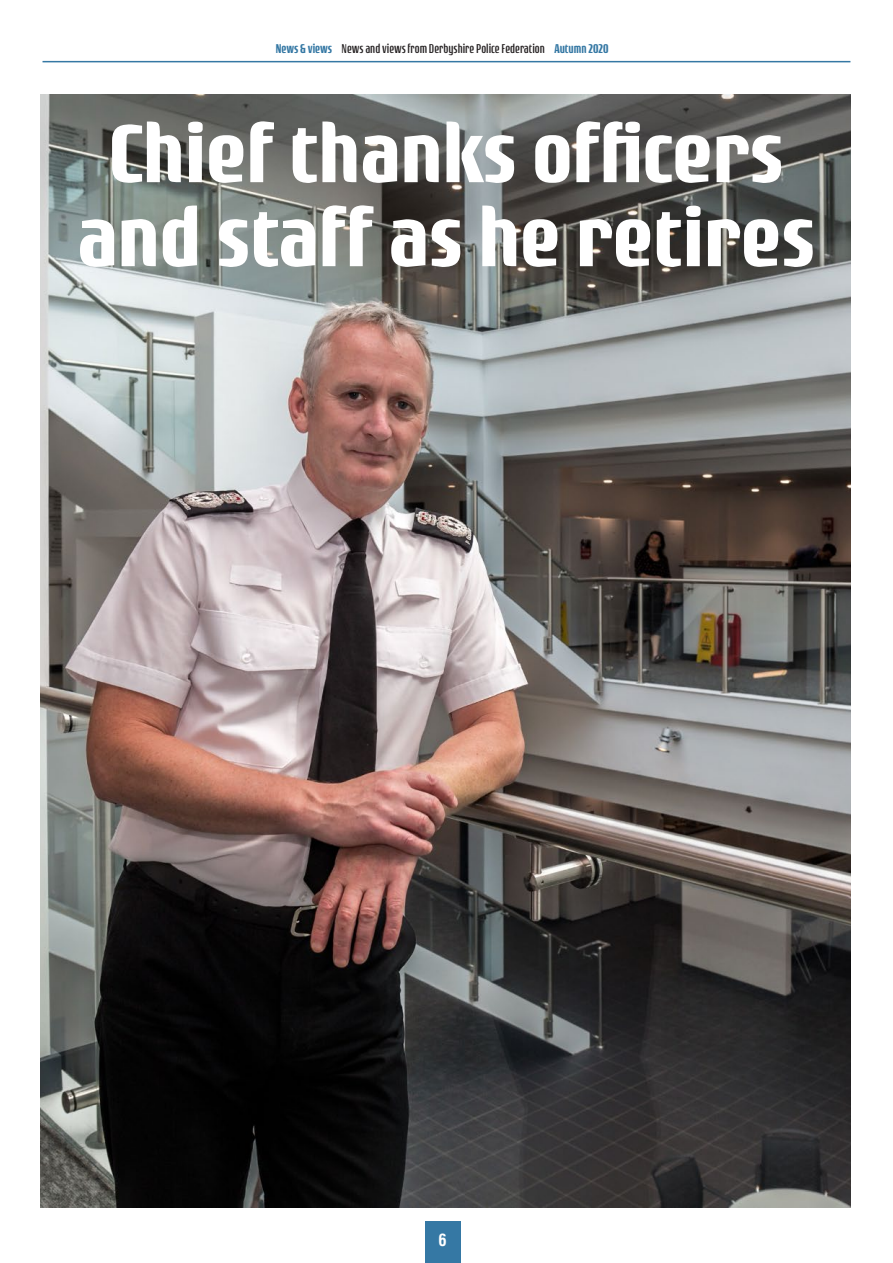
<style>
.page{position:relative;width:893px;height:1263px;background:#fff}
.page>*{position:absolute;margin:0;border:0;box-sizing:border-box;transform-origin:0 0}
.t1{font:700 87px/84px "Rogue Sans";color:#fff;text-align:center}
.t2{font:700 condensed 16.5px "Swiss 721 BT";color:#fff}
.t3{font:300 13.5px "Rogue Sans Cond";color:#231f20}
.s1{font-weight:500;color:#3578a4}
</style>
<div class="page">
<div style="left:425px;top:1221px;width:35px;height:42px;background:#3578a4"></div>
<hr style="left:43px;top:61px;width:807px;height:1px;background:#3578a4">
<img style="left:40px;top:95px;width:810px;height:1113px">
<p class="t3" style="left:276px;top:41px;width:334px"><span class="s1">News &amp; views</span> News and views from Derbyshire Police Federation <span class="s1">Autumn 2020</span></p>
<p class="t1" style="left:77px;top:110px;width:739px">Chief thanks officers and staff as he retires</p>
<p class="t2" style="left:439px;top:1230px;width:10px">6</p>
</div>
